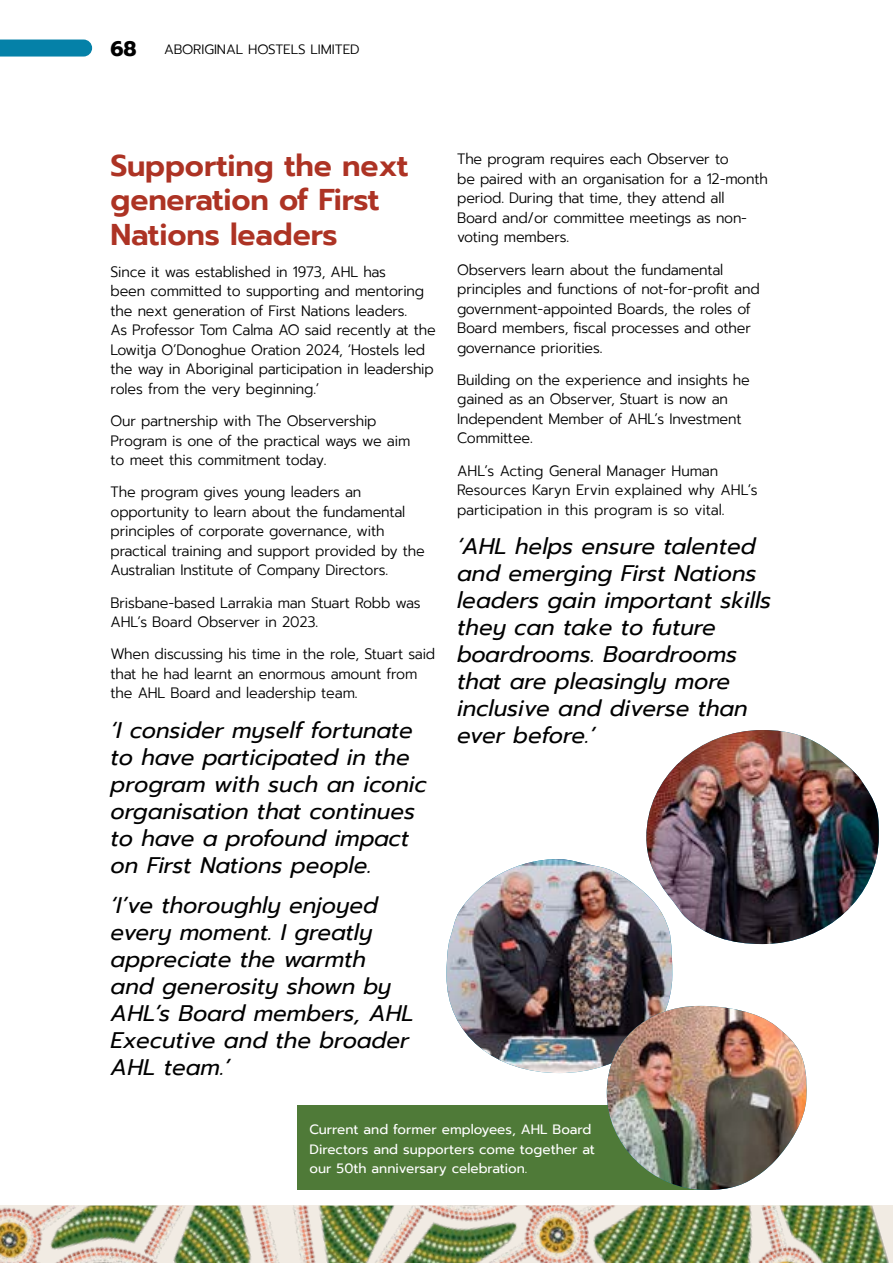
<style>
.page{position:relative;width:893px;height:1263px;background:#fff}
.page>*{position:absolute;margin:0;border:0;box-sizing:border-box;transform-origin:0 0}
.Heading_2{font:600 30px/34.5px "Prompt";letter-spacing:-.005em;color:#ad3324}
.Quotes_L2{font:italic 22.5px/27px "Prompt";color:#000}
.t1{font:700 21px "Prompt";color:#000}
.Body{font:300 15px/19.5px "Prompt";letter-spacing:-.01em;color:#000;scale:.95 1}
.Quotes_L2-2{font:300 15px/19.5px "Prompt";letter-spacing:-.01em;color:#000;scale:.95 1}
.Quotes_L2-3{font:13.5px/19.5px "Prompt";color:#fff}
.t2{font:300 13.5px "Prompt";letter-spacing:-.005em;color:#000}
</style>
<div class="page">
<img style="left:0;top:1205px;width:235px;height:58px">
<img style="left:235px;top:1205px;width:658px;height:58px">
<div style="left:298px;top:1106px;width:418px;height:84px;background:#4f7a38"></div>
<img style="left:646px;top:730px;width:233px;height:214px">
<img style="left:446px;top:859px;width:226px;height:214px">
<img style="left:607px;top:1006px;width:200px;height:184px">
<svg style="left:0;top:40px;width:92px;height:17px"></svg>
<h3 class="t1" style="left:111px;top:33px;width:28px">68</h3>
<p class="t2" style="left:164px;top:40px;width:197px">ABORIGINAL HOSTELS LIMITED</p>
<h2 class="Heading_2" style="left:111px;top:148px;width:299px">Supporting the next generation of First<br>Nations leaders</h2>
<p class="Body" style="left:111px;top:262px;width:344px">Since it was established in 1973, AHL has<br>been committed to supporting and mentoring the next generation of First Nations leaders.<br>As Professor Tom Calma AO said recently at the Lowitja O’Donoghue Oration 2024, ‘Hostels led the way in Aboriginal participation in leadership roles from the very beginning.’</p>
<p class="Body" style="left:111px;top:411px;width:317px">Our partnership with The Observership<br>Program is one of the practical ways we aim to meet this commitment today.</p>
<p class="Body" style="left:111px;top:482px;width:332px">The program gives young leaders an opportunity to learn about the fundamental principles of corporate governance, with practical training and support provided by the Australian Institute of Company Directors.</p>
<p class="Body" style="left:111px;top:593px;width:328px">Brisbane-based Larrakia man Stuart Robb was<br>AHL’s Board Observer in 2023.</p>
<p class="Body" style="left:111px;top:644px;width:343px">When discussing his time in the role, Stuart said that he had learnt an enormous amount from the AHL Board and leadership team.</p>
<p class="Quotes_L2" style="left:111px;top:717px;width:318px">‘I consider myself fortunate to have participated in the program with such an iconic organisation that continues to have a profound impact on First Nations people.</p>
<p class="Quotes_L2" style="left:111px;top:892px;width:305px">‘I’ve thoroughly enjoyed every moment. I greatly appreciate the warmth and generosity shown by<br>AHL’s Board members, AHL<br>Executive and the broader<br>AHL team.’</p>
<p class="Quotes_L2-2" style="left:457px;top:149px;width:329px">The program requires each Observer to<br>be paired with an organisation for a 12-month period. During that time, they attend all Board and/or committee meetings as non&shy;voting members.</p>
<p class="Body" style="left:457px;top:260px;width:320px">Observers learn about the fundamental principles and functions of not-for-profit and government-appointed Boards, the roles of Board members, fiscal processes and other governance priorities.</p>
<p class="Body" style="left:457px;top:370px;width:310px">Building on the experience and insights he gained as an Observer, Stuart is now an Independent Member of AHL’s Investment Committee.</p>
<p class="Body" style="left:457px;top:461px;width:318px">AHL’s Acting General Manager Human<br>Resources Karyn Ervin explained why AHL’s participation in this program is so vital.</p>
<p class="Quotes_L2" style="left:457px;top:533px;width:316px">‘AHL helps ensure talented and emerging First Nations leaders gain important skills they can take to future boardrooms. Boardrooms that are pleasingly more inclusive and diverse than ever before.’</p>
<p class="Quotes_L2-3" style="left:310px;top:1120px;width:287px">Current and former employees, AHL Board<br>Directors and supporters come together at our 50th anniversary celebration.</p>
</div>
